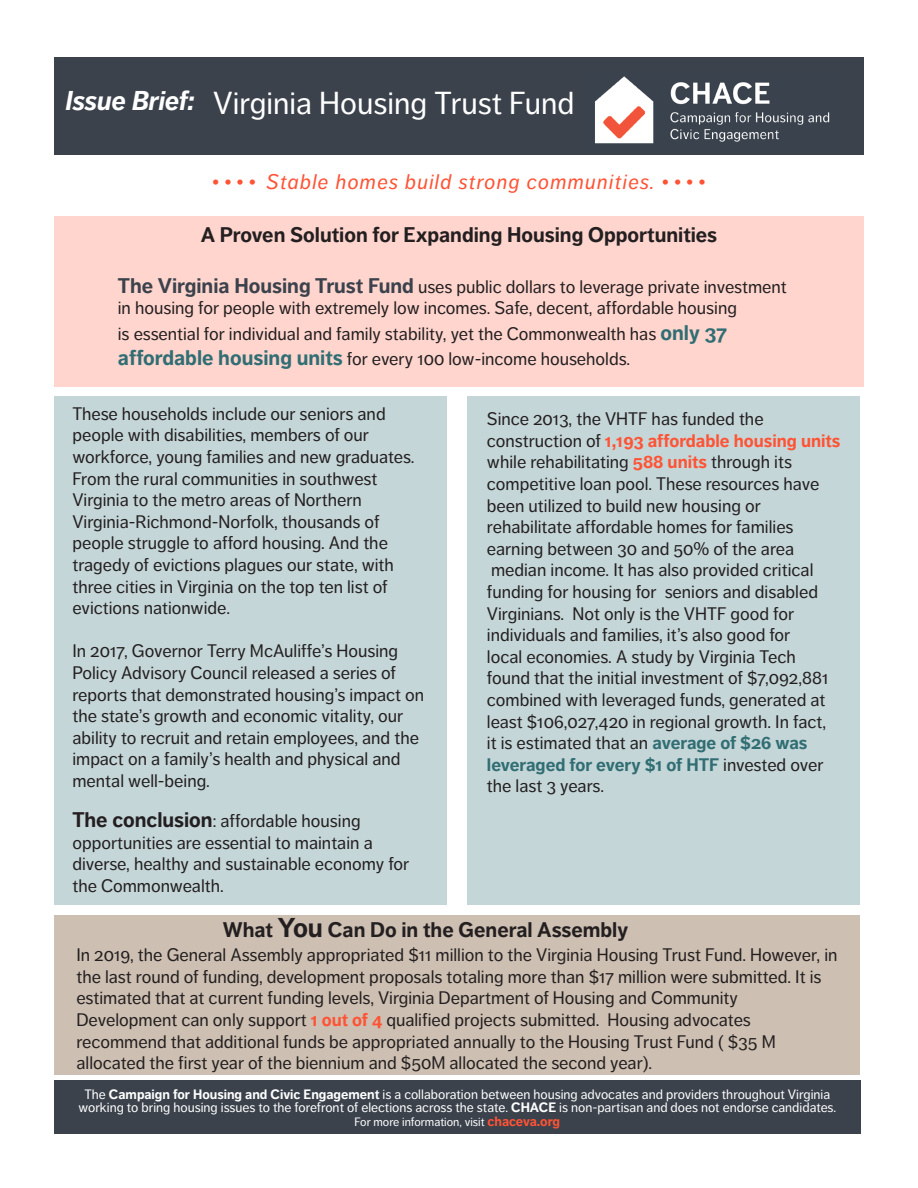
<style>
.page{position:relative;width:918px;height:1188px;background:#fff}
.page>*{position:absolute;margin:0;border:0;box-sizing:border-box;transform-origin:0 0}
.t1{font:31.5px "Dagny Pro";color:#fff}
.t2{font:italic 700 27px "Dagny Pro";color:#fff}
.t3{font:700 21px "Dagny Pro";color:#231f20}
.t4{font:italic 21px "Dagny Pro";letter-spacing:.06em;color:#ff5335}
.t5{font:18px/21.6px "Dagny Pro";color:#231f20}
.t6{font:13.5px/13.5px "Dagny Pro";color:#fff;text-align:center}
.t7{font:12px "Dagny Pro";color:#fff}
.s1{font-style:normal}
.s2{font-weight:700;font-size:21px;color:#3b424c}
.s3{font-weight:700;font-size:21px;color:#306e73}
.s4{font-weight:700;font-size:21px}
.s5{font-weight:700;color:#ff5335}
.s6{font-weight:700;color:#306e73}
.s7{font-size:27px}
.s8{font-weight:700}
.s9{font-weight:700;font-size:13.5px;color:#ff5335}
</style>
<div class="page">
<div style="left:54px;top:1080px;width:807px;height:54px;background:#3b424c"></div>
<div style="left:54px;top:57px;width:810px;height:98px;background:#3b424c"></div>
<img style="left:595px;top:76px;width:235px;height:68px">
<div style="left:54px;top:216px;width:810px;height:171px;background:#ffd5ce"></div>
<div style="left:54px;top:915px;width:806px;height:160px;background:#cdbfb1"></div>
<div style="left:54px;top:396px;width:392px;height:508px;background:#c5d6d8"></div>
<div style="left:468px;top:396px;width:392px;height:508px;background:#c5d6d8"></div>
<p class="t2" style="left:65px;top:85px;width:131px">Issue Brief:</p>
<p class="t1" style="left:213px;top:86px;width:363px">Virginia Housing Trust Fund</p>
<p class="t4" style="left:212px;top:169px;width:496px"><span class="s1">••••</span> Stable homes build strong communities. <span class="s1">••••</span></p>
<p class="t3" style="left:201px;top:223px;width:518px">A Proven Solution for Expanding Housing Opportunities</p>
<p class="t5" style="left:118px;top:276px;width:671px"><span class="s2">The Virginia Housing Trust Fund</span> uses public dollars to leverage private investment in housing for people with extremely low incomes. Safe, decent, affordable housing</p>
<p class="t5" style="left:118px;top:321px;width:611px;line-height:25.2px">is essential for individual and family stability, yet the Commonwealth has <span class="s3">only 37 affordable housing units</span> for every 100 low-income households.</p>
<p class="t5" style="left:72px;top:403px;width:344px">These households include our seniors and people with disabilities, members of our workforce, young families and new graduates.<br>From the rural communities in southwest Virginia to the metro areas of Northern Virginia-Richmond-Norfolk, thousands of people struggle to afford housing. And the tragedy of evictions plagues our state, with three cities in Virginia on the top ten list of evictions nationwide.</p>
<p class="t5" style="left:72px;top:640px;width:353px">In 2017, Governor Terry McAuliffe’s Housing Policy Advisory Council released a series of reports that demonstrated housing’s impact on the state’s growth and economic vitality, our ability to recruit and retain employees, and the impact on a family’s health and physical and mental well-being.</p>
<p class="t5" style="left:72px;top:810px;width:290px"><span class="s4">The conclusion</span>: affordable housing</p>
<p class="t5" style="left:72px;top:832px;width:302px">opportunities are essential to maintain a</p>
<p class="t5" style="left:72px;top:853px;width:338px">diverse, healthy and sustainable economy for the Commonwealth.</p>
<p class="t5" style="left:487px;top:408px;width:278px">Since 2013, the VHTF has funded the</p>
<p class="t5" style="left:487px;top:430px;width:355px">construction of <span class="s5">1,193 affordable housing units </span>while rehabilitating <span class="s5">588 units</span> through its</p>
<p class="t5" style="left:487px;top:473px;width:334px">competitive loan pool. These resources have been utilized to build new housing or</p>
<p class="t5" style="left:487px;top:516px;width:308px">rehabilitate affordable homes for families</p>
<p class="t5" style="left:487px;top:538px;width:309px">earning between 30 and 50% of the area</p>
<p class="t5" style="left:487px;top:559px;width:343px">median income. It has also provided critical funding for housing for seniors and disabled Virginians. Not only is the VHTF good for individuals and families, it’s also good for local economies. A study by Virginia Tech found that the initial investment of $7,092,881 combined with leveraged funds, generated at least $106,027,420 in regional growth. In fact, it is estimated that an <span class="s6">average of $26 was leveraged for every $1 of HTF</span> invested over the last 3 years.</p>
<p class="t3" style="left:223px;top:917px;width:407px">What <span class="s7">You</span> Can Do in the General Assembly</p>
<p class="t5" style="left:76px;top:944px;width:763px">In 2019, the General Assembly appropriated $11 million to the Virginia Housing Trust Fund. However, in the last round of funding, development proposals totaling more than $17 million were submitted. It is estimated that at current funding levels, Virginia Department of Housing and Community</p>
<p class="t5" style="left:76px;top:1009px;width:676px">Development can only support <span class="s5">1 out of 4</span> qualified projects submitted. Housing advocates</p>
<p class="t5" style="left:76px;top:1031px;width:701px">recommend that additional funds be appropriated annually to the Housing Trust Fund ( $35 M allocated the first year of the biennium and $50M allocated the second year).</p>
<p class="t6" style="left:79px;top:1088px;width:759px">The <span class="s8">Campaign for Housing and Civic Engagement</span> is a collaboration between housing advocates and providers throughout Virginia working to bring housing issues to the forefront of elections across the state. <span class="s8">CHACE</span> is non-partisan and does not endorse candidates.</p>
<p class="t7" style="left:355px;top:1115px;width:207px">For more information, visit <span class="s9">chaceva.org</span></p>
</div>
